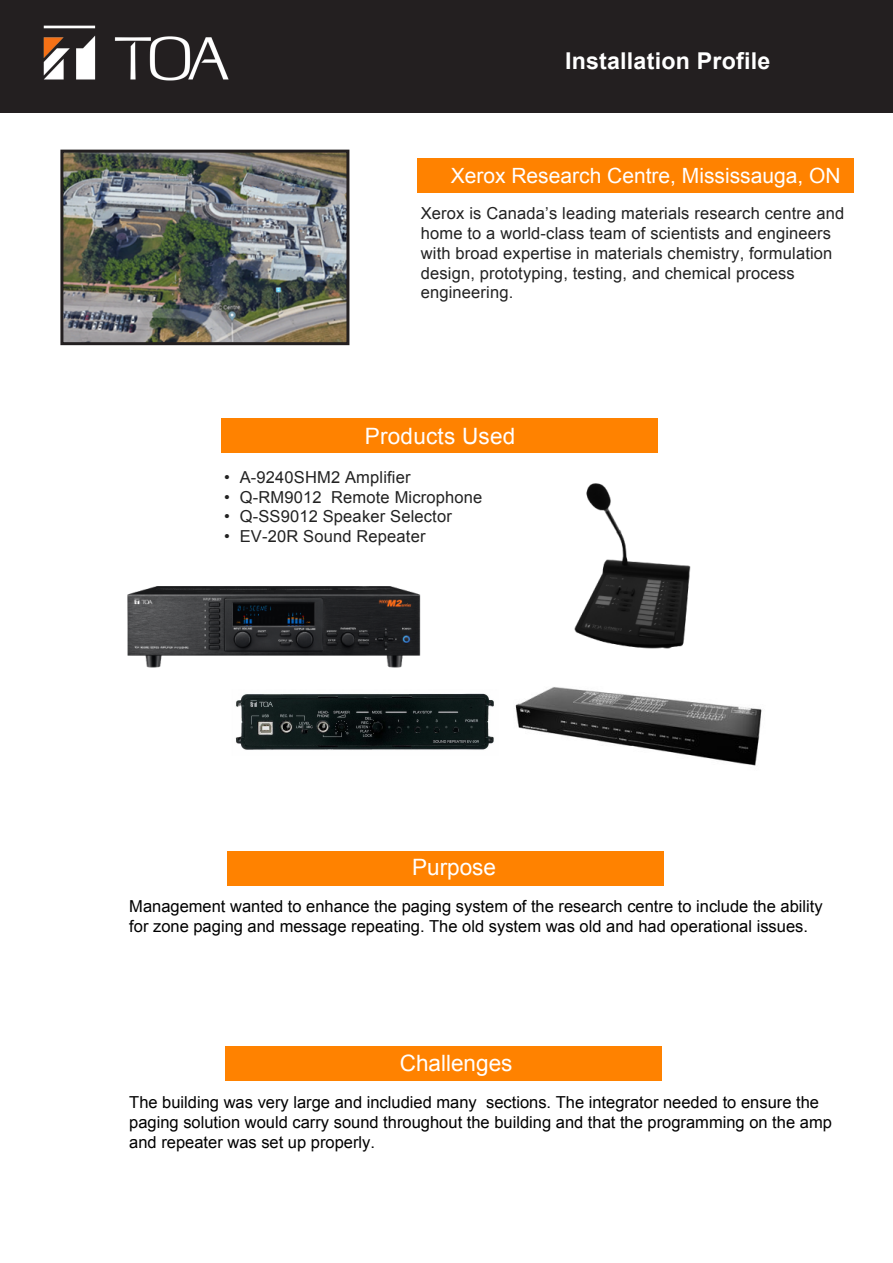
<style>
.page{position:relative;width:893px;height:1263px;background:#fff}
.page>*{position:absolute;margin:0;border:0;box-sizing:border-box;transform-origin:0 0}
.t1{font:700 23.25px "Arial";letter-spacing:.01em;color:#fff}
.t2{font:22.5px "Arial";color:#fff}
.t3{font:21px "Arial";color:#fff}
.t4{font:16.5px/19.8px "Arial";color:#000}
.t5{font:16.5px/19.8px "Arial";letter-spacing:.01em;color:#222}
</style>
<div class="page">
<img style="left:64px;top:154px;width:281px;height:187px">
<div style="left:417px;top:158px;width:436px;height:35px;background:#ff8200"></div>
<div style="left:60px;top:150px;width:289px;height:195px;border:3px solid #231f20"></div>
<div style="left:221px;top:418px;width:437px;height:35px;background:#ff8200"></div>
<div style="left:227px;top:851px;width:437px;height:35px;background:#ff8200"></div>
<div style="left:225px;top:1046px;width:437px;height:35px;background:#ff8200"></div>
<div style="left:0;top:0;width:893px;height:113px;background:#231f20"></div>
<img style="left:43px;top:25px;width:186px;height:56px">
<img style="left:127px;top:586px;width:294px;height:82px">
<img style="left:235px;top:693px;width:259px;height:57px">
<img style="left:574px;top:483px;width:117px;height:166px">
<img style="left:515px;top:687px;width:247px;height:79px">
<h1 class="t1" style="left:565px;top:45px;width:207px">Installation Profile</h1>
<p class="t3" style="left:451px;top:162px;width:391px">Xerox Research Centre, Mississauga, ON</p>
<p class="t5" style="left:421px;top:204px;width:425px">Xerox is Canada’s leading materials research centre and home to a world-class team of scientists and engineers with broad expertise in materials chemistry, formulation design, prototyping, testing, and chemical process engineering.</p>
<h2 class="t2" style="left:365px;top:421px;width:152px">Products Used</h2>
<p class="t5" style="left:224px;top:467px;width:188px">• A-9240SHM2 Amplifier</p>
<p class="t5" style="left:224px;top:487px;width:260px">• Q-RM9012 Remote Microphone</p>
<p class="t5" style="left:224px;top:507px;width:229px">• Q-SS9012 Speaker Selector</p>
<p class="t5" style="left:224px;top:527px;width:203px">• EV-20R Sound Repeater</p>
<h2 class="t2" style="left:412px;top:852px;width:85px">Purpose</h2>
<p class="t4" style="left:129px;top:897px;width:695px">Management wanted to enhance the paging system of the research centre to include the ability for zone paging and message repeating. The old system was old and had operational issues.</p>
<h2 class="t2" style="left:400px;top:1048px;width:114px">Challenges</h2>
<p class="t4" style="left:129px;top:1092px;width:704px">The building was very large and includied many sections. The integrator needed to ensure the paging solution would carry sound throughout the building and that the programming on the amp and repeater was set up properly.</p>
</div>
